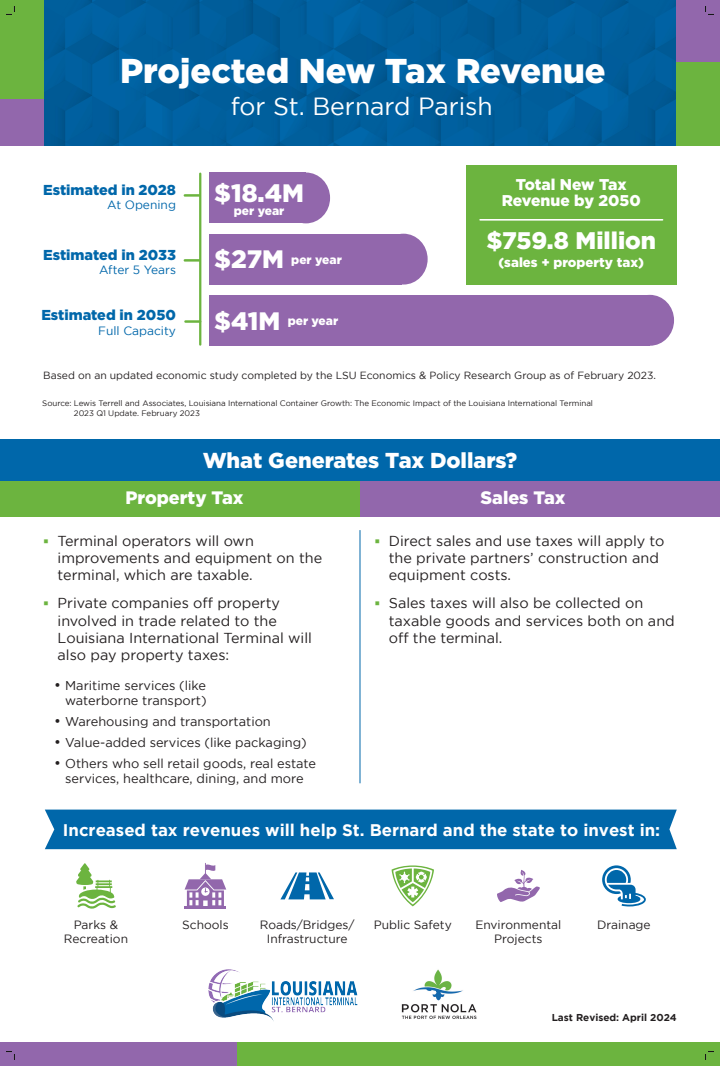
<style>
.page{position:relative;width:720px;height:1066px;background:#fff}
.page>*{position:absolute;margin:0;border:0;box-sizing:border-box;transform-origin:0 0}
.t1{font:900 34.4px "Gotham";color:#fff}
.t2{font:900 25.2px "Gotham";color:#fff}
.t3{font:24.8px "Gotham";color:#fff}
.t4{font:900 24px "Gotham";color:#fff}
.t5{font:900 21.6px "Gotham";letter-spacing:-.005em;color:#fff}
.t6{font:900 18px "Gotham";color:#fff}
.t7{font:700 16.8px "Gotham";color:#fff}
.t8{font:900 15.6px/15.6px "Gotham";color:#fff;text-align:center}
.t9{font:14.4px/17.3px "Gotham";color:#231f20}
.t10{font:900 14.4px "Gotham";color:#0067aa}
.t11{font:900 13.2px "Gotham";color:#fff}
.t12{font:12.8px/15.4px "Gotham";color:#231f20;text-align:right}
.t13{font:12px/14.4px "Gotham";color:#231f20;text-align:center}
.t14{font:12px "Gotham";color:#0067aa}
.t15{font:900 12px "Gotham";color:#fff}
.t16{font:10.4px "Gotham";color:#231f20}
.t17{font:700 10px "Gotham";color:#231f20}
.t18{font:8px/9.6px "Gotham";letter-spacing:-.005em;color:#231f20}
.s1{font-size:14.4px}
</style>
<div class="page">
<div style="left:0;top:479px;width:360px;height:37px;background:#6cb43f"></div>
<div style="left:360px;top:479px;width:360px;height:37px;background:#9267ac"></div>
<svg style="left:43px;top:0;width:634px;height:145px;background:#005e9c"></svg>
<hr style="left:199px;top:174px;width:2px;height:170px;background:#6cb43f">
<div style="left:209px;top:172px;width:97px;height:51px;background:#9267ac"></div>
<div style="left:209px;top:234px;width:192px;height:50px;background:#9267ac"></div>
<div style="left:209px;top:295px;width:441px;height:51px;background:#9267ac"></div>
<hr style="left:185px;top:194px;width:15px;height:3px;background:#6cb43f">
<hr style="left:185px;top:259px;width:15px;height:3px;background:#6cb43f">
<hr style="left:185px;top:320px;width:15px;height:3px;background:#6cb43f">
<div style="left:282px;top:172px;width:48px;height:51px;background:#9267ac;border-radius:50%"></div>
<div style="left:379px;top:234px;width:49px;height:50px;background:#9267ac;border-radius:50%"></div>
<div style="left:0;top:439px;width:720px;height:41px;background:#0067aa"></div>
<hr style="left:360px;top:530px;width:1px;height:253px;background:#0067aa">
<div style="left:626px;top:295px;width:48px;height:51px;background:#9267ac;border-radius:50%"></div>
<div style="left:466px;top:165px;width:211px;height:119px;background:#6cb43f"></div>
<hr style="left:480px;top:219px;width:183px;height:2px;background:#fff">
<div style="left:0;top:0;width:43px;height:99px;background:#6cb43f"></div>
<div style="left:0;top:99px;width:43px;height:47px;background:#9267ac"></div>
<div style="left:677px;top:61px;width:43px;height:85px;background:#6cb43f"></div>
<div style="left:677px;top:0;width:43px;height:61px;background:#9267ac"></div>
<img style="left:208px;top:969px;width:150px;height:52px">
<img style="left:401px;top:969px;width:76px;height:50px">
<div style="left:0;top:1043px;width:238px;height:23px;background:#9267ac"></div>
<div style="left:238px;top:1043px;width:482px;height:23px;background:#6cb43f"></div>
<div style="left:45px;top:809px;width:632px;height:40px;background:#0067aa"></div>
<svg style="left:76px;top:863px;width:40px;height:45px"></svg>
<hr style="left:185px;top:906px;width:41px;height:3px;background:#9267ac">
<svg style="left:185px;top:863px;width:41px;height:43px"></svg>
<svg style="left:392px;top:865px;width:42px;height:41px"></svg>
<svg style="left:497px;top:870px;width:43px;height:32px"></svg>
<svg style="left:602px;top:865px;width:44px;height:41px"></svg>
<svg style="left:280px;top:872px;width:54px;height:27px"></svg>
<svg style="left:6px;top:6px;width:9px;height:9px"></svg>
<svg style="left:6px;top:1051px;width:9px;height:9px"></svg>
<svg style="left:705px;top:6px;width:9px;height:9px"></svg>
<svg style="left:705px;top:1051px;width:9px;height:9px"></svg>
<p class="t1" style="left:120px;top:51px;width:487px">Projected New Tax Revenue</p>
<p class="t3" style="left:231px;top:92px;width:264px">for St. Bernard Parish</p>
<p class="t8" style="left:502px;top:176px;width:140px">Total New Tax<br>Revenue by 2050</p>
<p class="t4" style="left:486px;top:227px;width:171px">$759.8 Million</p>
<p class="t11" style="left:499px;top:255px;width:147px">(sales + property tax)</p>
<p class="t2" style="left:214px;top:178px;width:91px">$18.4M</p>
<p class="t10" style="left:43px;top:181px;width:134px">Estimated in 2028</p>
<p class="t14" style="left:107px;top:198px;width:70px">At Opening</p>
<p class="t10" style="left:43px;top:246px;width:134px">Estimated in 2033</p>
<p class="t14" style="left:99px;top:263px;width:78px">After 5 Years</p>
<p class="t10" style="left:41px;top:307px;width:136px">Estimated in 2050</p>
<p class="t14" style="left:98px;top:324px;width:79px">Full Capacity</p>
<p class="t16" style="left:43px;top:369px;width:614px">Based on an updated economic study completed by the LSU Economics &amp; Policy Research Group as of February 2023.</p>
<p class="t15" style="left:234px;top:204px;width:52px">per year</p>
<p class="t2" style="left:214px;top:245px;width:71px">$27M</p>
<p class="t15" style="left:291px;top:252px;width:52px">per year</p>
<p class="t2" style="left:214px;top:306px;width:68px">$41M</p>
<p class="t15" style="left:288px;top:313px;width:52px">per year</p>
<p class="t18" style="left:74px;top:398px;width:521px;text-indent:-32px">Source: Lewis Terrell and Associates, Louisiana International Container Growth: The Economic Impact of the Louisiana International Terminal<br>2023 Q1 Update. February 2023</p>
<p class="t5" style="left:203px;top:447px;width:316px">What Generates Tax Dollars?</p>
<p class="t6" style="left:125px;top:487px;width:120px">Property Tax</p>
<p class="t6" style="left:481px;top:487px;width:87px">Sales Tax</p>
<p class="t9" style="left:58px;top:531px;width:266px">Terminal operators will own improvements and equipment on the terminal, which are taxable.</p>
<p class="t9" style="left:58px;top:594px;width:256px">Private companies off property involved in trade related to the<br>Louisiana International Terminal will also pay property taxes:</p>
<p class="t12" style="left:54px;top:677px;width:154px"><span class="s1">•</span> Maritime services (like waterborne transport)</p>
<p class="t12" style="left:54px;top:713px;width:218px"><span class="s1">•</span> Warehousing and transportation</p>
<p class="t12" style="left:54px;top:734px;width:254px"><span class="s1">•</span> Value-added services (like packaging)</p>
<p class="t12" style="left:54px;top:755px;width:264px;text-align:center"><span class="s1">•</span> Others who sell retail goods, real estate services, healthcare, dining, and more</p>
<p class="t9" style="left:389px;top:531px;width:277px">Direct sales and use taxes will apply to the private partners’ construction and equipment costs.</p>
<p class="t9" style="left:389px;top:594px;width:287px">Sales taxes will also be collected on taxable goods and services both on and off the terminal.</p>
<p class="t7" style="left:63px;top:820px;width:599px">Increased tax revenues will help St. Bernard and the state to invest in:</p>
<p class="t13" style="left:64px;top:917px;width:66px">Parks &amp;<br>Recreation</p>
<p class="t13" style="left:182px;top:917px;width:48px">Schools</p>
<p class="t13" style="left:260px;top:917px;width:96px">Roads/Bridges/<br>Infrastructure</p>
<p class="t13" style="left:374px;top:917px;width:80px">Public Safety</p>
<p class="t13" style="left:475px;top:917px;width:87px">Environmental<br>Projects</p>
<p class="t13" style="left:597px;top:917px;width:55px">Drainage</p>
<p class="t17" style="left:552px;top:1011px;width:127px">Last Revised: April 2024</p>
</div>
